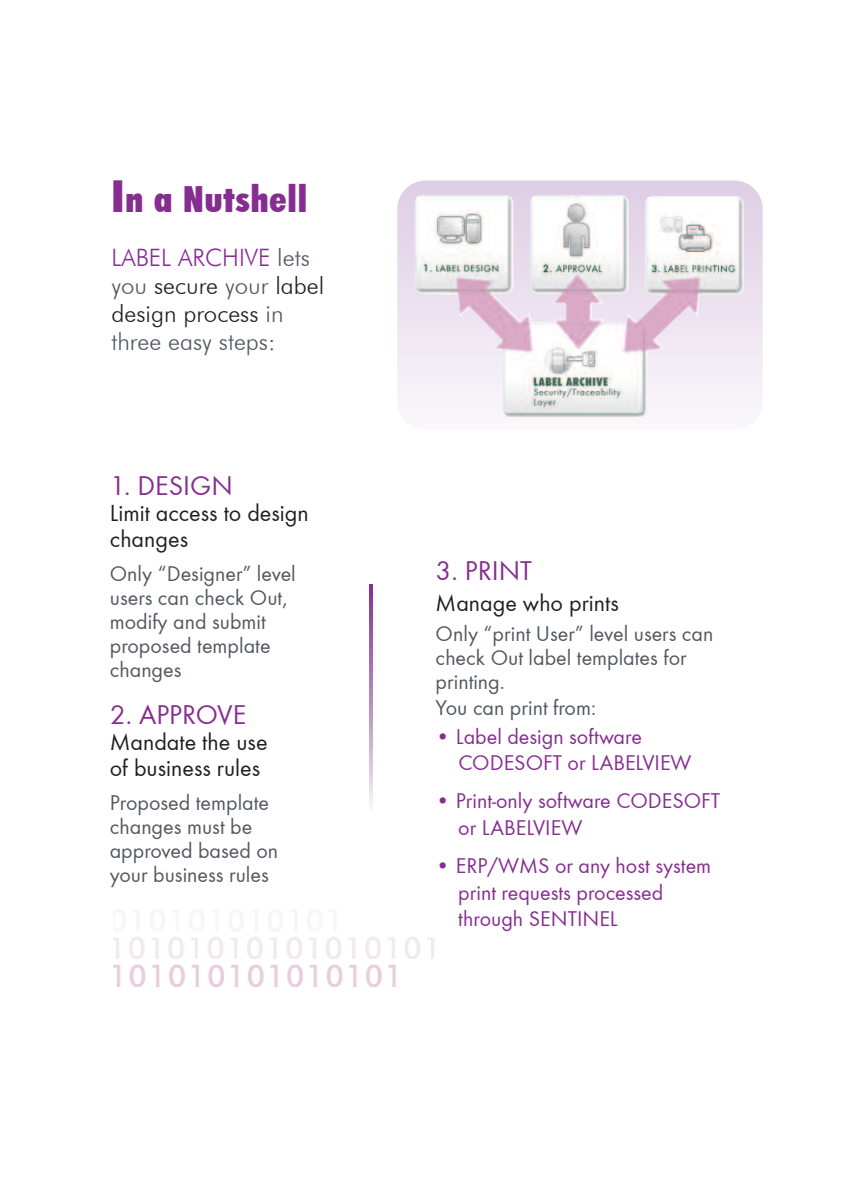
<style>
.page{position:relative;width:842px;height:1191px;background:#fff}
.page>*{position:absolute;margin:0;border:0;box-sizing:border-box;transform-origin:0 0}
.t1{font:900 condensed 36px "Futura BT";letter-spacing:.025em;color:#862d91}
.t2{font:28px "Futura";color:#862d91}
.t3{font:24px/26px "Futura";color:#231f20}
.t4{font:300 24px/28px "Futura BT";color:#535860}
.t5{font:22px/24px "Futura";color:#535860}
.t6{font:22px/26.4px "Futura";color:#862d91}
.s1{font-size:44px}
.s2{color:#862d91}
.s3{color:#231f20}
</style>
<div class="page">
<img style="left:114px;top:871px;width:320px;height:116px">
<img style="left:397px;top:180px;width:366px;height:238px">
<img style="left:415px;top:195px;width:329px;height:222px">
<svg style="left:370px;top:585px;width:3px;height:222px"></svg>
<h1 class="t1" style="left:111px;top:177px;width:197px"><span class="s1">I</span>n a Nutshell</h1>
<p class="t4" style="left:111px;top:243px;width:214px"><span class="s2">LABEL ARCHIVE</span> lets you <span class="s3">secure</span> your <span class="s3">label design process</span> in three easy steps:</p>
<p class="t2" style="left:110px;top:473px;width:125px">1. DESIGN</p>
<p class="t3" style="left:110px;top:502px;width:200px">Limit access to design changes</p>
<p class="t5" style="left:110px;top:563px;width:188px">Only “Designer” level users can check Out, modify and submit proposed template changes</p>
<p class="t2" style="left:110px;top:702px;width:138px">2. APPROVE</p>
<p class="t3" style="left:110px;top:731px;width:159px">Mandate the use of business rules</p>
<p class="t5" style="left:110px;top:792px;width:170px">Proposed template changes must be approved based on your business rules</p>
<p class="t2" style="left:436px;top:558px;width:98px">3. PRINT</p>
<p class="t3" style="left:436px;top:591px;width:185px">Manage who prints</p>
<p class="t5" style="left:436px;top:623px;width:279px">Only “print User” level users can check Out label templates for printing.</p>
<p class="t5" style="left:436px;top:697px;width:162px">You can print from:</p>
<p class="t6" style="left:458px;top:724px;width:235px;text-indent:-23px">• Label design software<br>CODESOFT or LABELVIEW</p>
<p class="t6" style="left:458px;top:789px;width:263px;text-indent:-23px">• Print-only software CODESOFT or LABELVIEW</p>
<p class="t6" style="left:458px;top:854px;width:254px;text-indent:-23px">• ERP/WMS or any host system print requests processed through SENTINEL</p>
</div>
